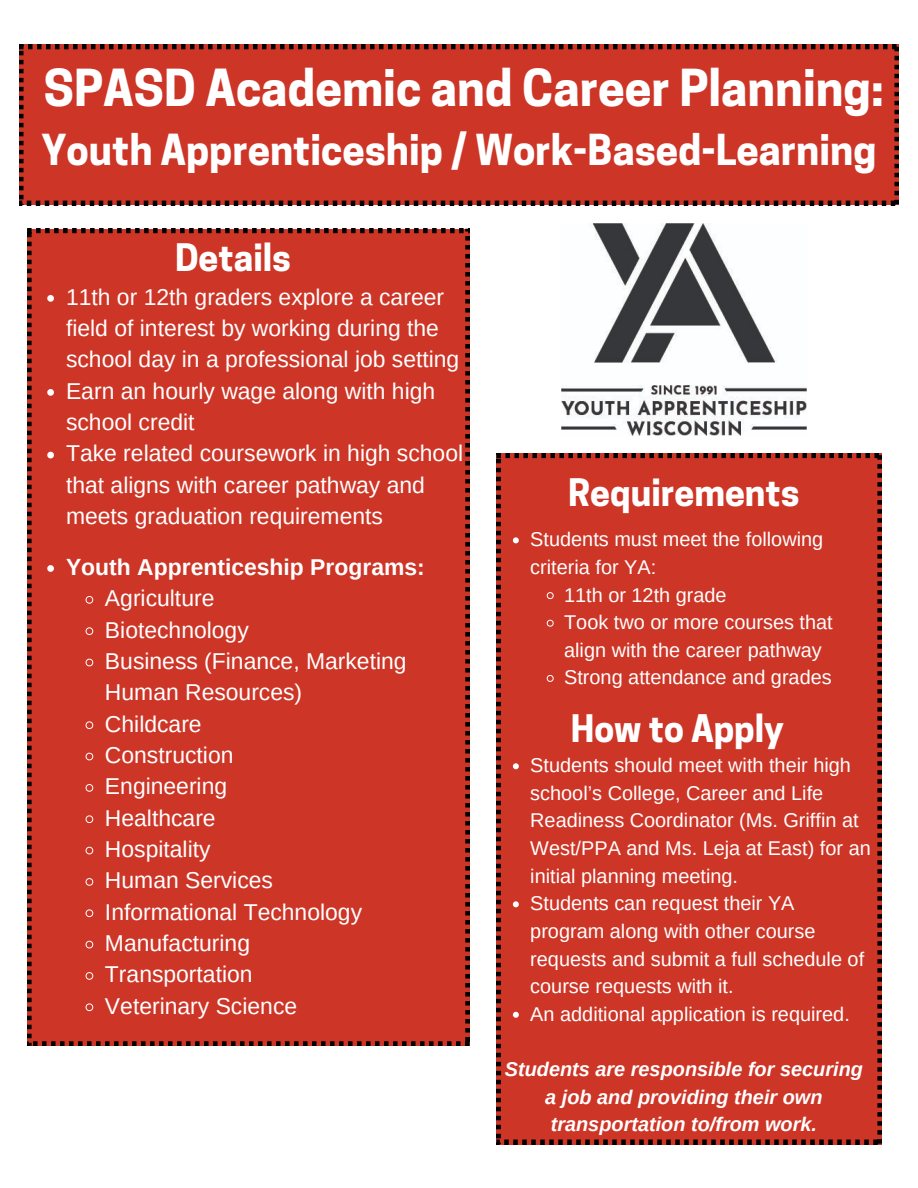
<style>
.page{position:relative;width:918px;height:1188px;background:#fff}
.page>*{position:absolute;margin:0;border:0;box-sizing:border-box;transform-origin:0 0}
.t1{font:700 47.85px "Cooper Hewitt";color:#fff}
.t2{font:700 40.05px "Cooper Hewitt";color:#fff}
.t3{font:700 35.7px "Cooper Hewitt";color:#fff}
.t4{font:22.95px/31.3px "Arimo";color:#fff}
.t5{font:700 22.95px "Arimo";color:#fff}
.t6{font:19.95px/27.6px "Arimo";color:#fff}
.t7{font:italic 700 19.95px/27.6px "Arimo";color:#fff;text-align:center}
</style>
<div class="page">
<div style="left:19px;top:45px;width:880px;height:160px;background:#cd3527"></div>
<div style="left:496px;top:454px;width:386px;height:690px;background:#cd3527"></div>
<div style="left:27px;top:229px;width:442px;height:816px;background:#cd3527"></div>
<img style="left:561px;top:224px;width:246px;height:211px">
<svg style="left:47px;top:295px;width:7px;height:7px"></svg>
<svg style="left:47px;top:389px;width:7px;height:7px"></svg>
<svg style="left:47px;top:452px;width:7px;height:6px"></svg>
<svg style="left:47px;top:565px;width:7px;height:7px"></svg>
<svg style="left:85px;top:596px;width:9px;height:8px"></svg>
<svg style="left:85px;top:627px;width:9px;height:8px"></svg>
<svg style="left:85px;top:658px;width:9px;height:9px"></svg>
<svg style="left:85px;top:721px;width:9px;height:8px"></svg>
<svg style="left:85px;top:752px;width:9px;height:9px"></svg>
<svg style="left:85px;top:784px;width:9px;height:8px"></svg>
<svg style="left:85px;top:815px;width:9px;height:8px"></svg>
<svg style="left:85px;top:846px;width:9px;height:9px"></svg>
<svg style="left:85px;top:878px;width:9px;height:8px"></svg>
<svg style="left:85px;top:909px;width:9px;height:9px"></svg>
<svg style="left:85px;top:940px;width:9px;height:9px"></svg>
<svg style="left:85px;top:972px;width:9px;height:8px"></svg>
<svg style="left:85px;top:1003px;width:9px;height:9px"></svg>
<svg style="left:513px;top:537px;width:6px;height:6px"></svg>
<svg style="left:546px;top:592px;width:8px;height:7px"></svg>
<svg style="left:546px;top:619px;width:8px;height:8px"></svg>
<svg style="left:546px;top:675px;width:8px;height:7px"></svg>
<svg style="left:513px;top:763px;width:6px;height:6px"></svg>
<svg style="left:513px;top:901px;width:6px;height:6px"></svg>
<svg style="left:513px;top:1012px;width:6px;height:6px"></svg>
<h1 class="t1" style="left:44px;top:71px;width:841px">SPASD Academic and Career Planning:</h1>
<h1 class="t2" style="left:41px;top:135px;width:837px">Youth Apprenticeship / Work-Based-Learning</h1>
<p class="t3" style="left:175px;top:245px;width:118px">Details</p>
<p class="t4" style="left:66px;top:281px;width:395px">11th or 12th graders explore a career field of interest by working during the school day in a professional job setting</p>
<p class="t4" style="left:66px;top:375px;width:371px">Earn an hourly wage along with high school credit</p>
<p class="t4" style="left:66px;top:438px;width:399px">Take related coursework in high school that aligns with career pathway and meets graduation requirements</p>
<p class="t5" style="left:66px;top:554px;width:360px">Youth Apprenticeship Programs:</p>
<p class="t4" style="left:105px;top:583px;width:111px">Agriculture</p>
<p class="t4" style="left:105px;top:614px;width:145px">Biotechnology</p>
<p class="t4" style="left:105px;top:645px;width:303px">Business (Finance, Marketing<br>Human Resources)</p>
<p class="t4" style="left:105px;top:708px;width:98px">Childcare</p>
<p class="t4" style="left:105px;top:739px;width:130px">Construction</p>
<p class="t4" style="left:105px;top:771px;width:124px">Engineering</p>
<p class="t4" style="left:105px;top:802px;width:112px">Healthcare</p>
<p class="t4" style="left:105px;top:833px;width:107px">Hospitality</p>
<p class="t4" style="left:105px;top:865px;width:169px">Human Services</p>
<p class="t4" style="left:105px;top:896px;width:259px">Informational Technology</p>
<p class="t4" style="left:105px;top:927px;width:147px">Manufacturing</p>
<p class="t4" style="left:105px;top:959px;width:149px">Transportation</p>
<p class="t4" style="left:105px;top:990px;width:194px">Veterinary Science</p>
<h2 class="t3" style="left:568px;top:480px;width:233px">Requirements</h2>
<p class="t6" style="left:530px;top:526px;width:295px">Students must meet the following criteria for YA:</p>
<p class="t6" style="left:564px;top:581px;width:164px">11th or 12th grade</p>
<p class="t6" style="left:564px;top:608px;width:270px">Took two or more courses that align with the career pathway</p>
<p class="t6" style="left:564px;top:664px;width:269px">Strong attendance and grades</p>
<h2 class="t3" style="left:571px;top:715px;width:214px">How to Apply</h2>
<h2 class="t6" style="left:530px;top:752px;width:342px">Students should meet with their high school’s College, Career and Life Readiness Coordinator (Ms. Griffin at West/PPA and Ms. Leja at East) for an initial planning meeting.</h2>
<p class="t6" style="left:530px;top:890px;width:335px">Students can request their YA program along with other course requests and submit a full schedule of course requests with it.</p>
<p class="t6" style="left:530px;top:1000px;width:321px">An additional application is required.</p>
<p class="t7" style="left:505px;top:1055px;width:360px">Students are responsible for securing a job and providing their own transportation to/from work.</p>
</div>
